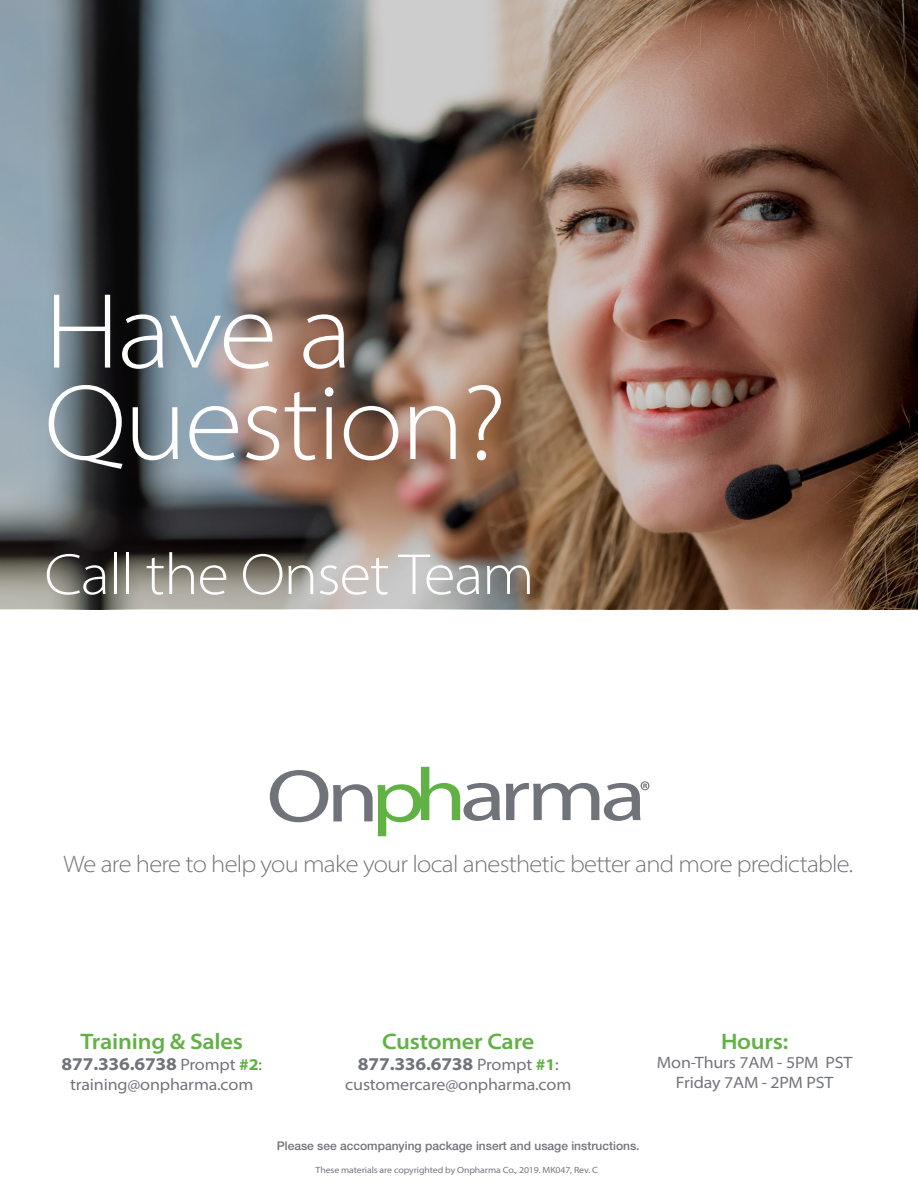
<style>
.page{position:relative;width:918px;height:1188px;background:#fff}
.page>*{position:absolute;margin:0;border:0;box-sizing:border-box;transform-origin:0 0}
.t1{font:300 semi-expanded 108px/91.5px "Myriad Pro";letter-spacing:-.02em;color:#fff}
.t2{font:300 semi-expanded 58.5px "Myriad Pro";letter-spacing:-.02em;color:#fff}
.t3{font:300 semi-expanded 24px "Myriad Pro";letter-spacing:-.03em;color:#71737a}
.t4{font:600 semi-expanded 22.5px "Myriad Pro";letter-spacing:-.01em;color:#60b245}
.t5{font:700 semi-expanded 18px "Myriad Pro";letter-spacing:-.01em;color:#71737a}
.t6{font:semi-expanded 16.5px "Myriad Pro";letter-spacing:-.01em;color:#71737a}
.t7{font:500 12px "Helvetica Neue";color:#71737a}
.t8{font:semi-expanded 9px "Myriad Pro";letter-spacing:-.01em;color:#71737a}
.s1{font-weight:400;font-size:16.5px}
.s2{font-size:16.5px;color:#60b245}
</style>
<div class="page">
<img style="left:0;top:0;width:918px;height:609px">
<svg style="left:270px;top:767px;width:230px;height:69px"></svg>
<svg style="left:506px;top:781px;width:143px;height:40px"></svg>
<p class="t1" style="left:45px;top:285px;width:464px">Have a<br>Question?</p>
<p class="t2" style="left:45px;top:539px;width:492px">Call the Onset Team</p>
<p class="t3" style="left:64px;top:849px;width:791px">We are here to help you make your local anesthetic better and more predictable.</p>
<p class="t4" style="left:80px;top:1027px;width:164px">Training &amp; Sales</p>
<p class="t5" style="left:62px;top:1052px;width:202px">877.336.6738 <span class="s1">Prompt</span> <span class="s2">#2</span><span class="s1">:</span></p>
<p class="t6" style="left:70px;top:1074px;width:185px">training@onpharma.com</p>
<p class="t4" style="left:382px;top:1027px;width:154px">Customer Care</p>
<p class="t5" style="left:358px;top:1052px;width:202px">877.336.6738 <span class="s1">Prompt</span> <span class="s2">#1</span><span class="s1">:</span></p>
<p class="t6" style="left:345px;top:1074px;width:228px">customercare@onpharma.com</p>
<p class="t4" style="left:721px;top:1027px;width:69px">Hours:</p>
<p class="t6" style="left:657px;top:1053px;width:197px">Mon-Thurs 7AM - 5PM PST</p>
<p class="t6" style="left:676px;top:1072px;width:159px">Friday 7AM - 2PM PST</p>
<p class="t7" style="left:277px;top:1139px;width:364px">Please see accompanying package insert and usage instructions.</p>
<p class="t8" style="left:316px;top:1164px;width:284px">These materials are copyrighted by Onpharma Co., 2019. MK047, Rev. C</p>
</div>
